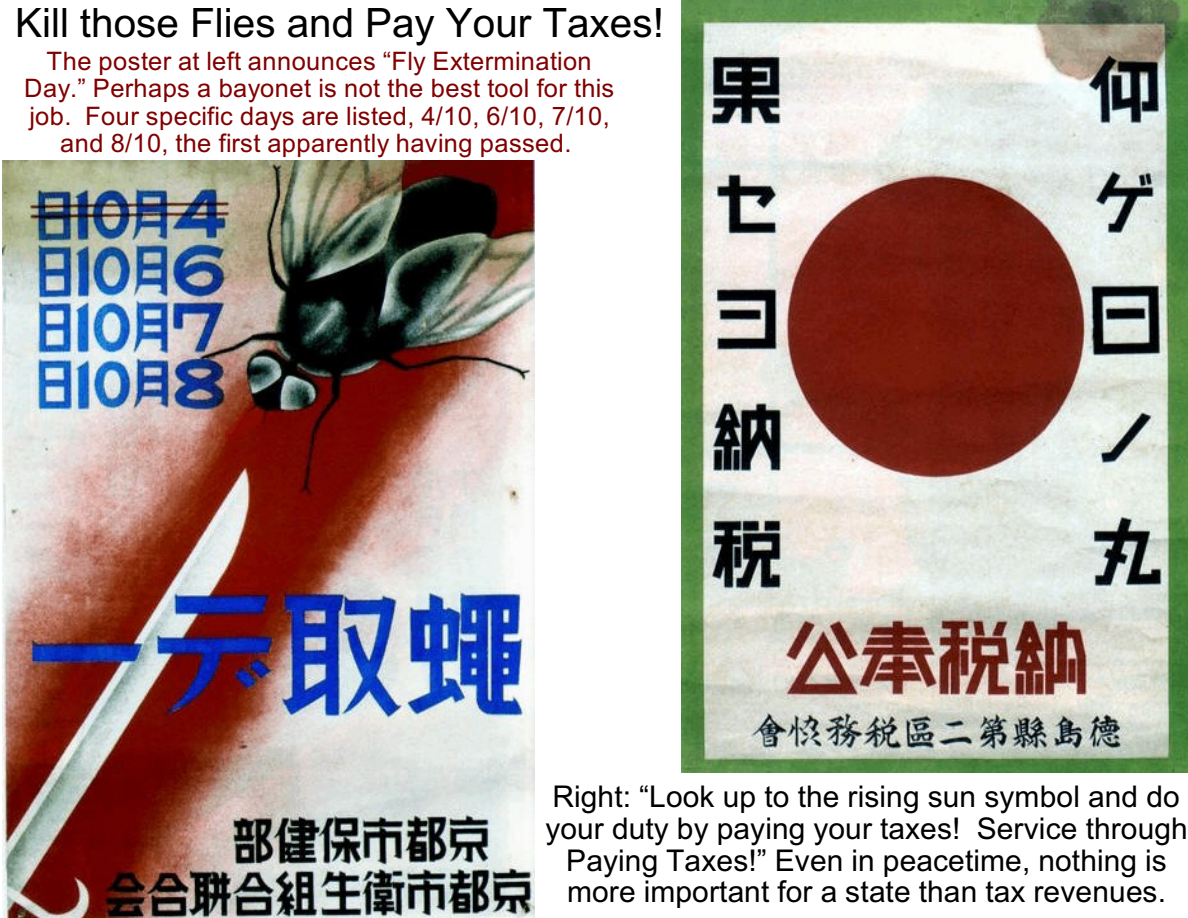
<style>
.page{position:relative;width:1188px;height:918px;background:#fff}
.page>*{position:absolute;margin:0;border:0;box-sizing:border-box;transform-origin:0 0}
.t1{font:40.5px "Arial";color:#000}
.t2{font:30px/31.7px "Arial";letter-spacing:.005em;color:#000;text-align:center}
.t3{font:25.5px/27.6px "Arial";letter-spacing:.015em;color:#800000;text-align:center}
</style>
<div class="page">
<img style="left:3px;top:160px;width:532px;height:758px">
<img style="left:681px;top:0;width:507px;height:772px">
<h1 class="t1" style="left:15px;top:8px;width:650px">Kill those Flies and Pay Your Taxes!</h1>
<p class="t3" style="left:24px;top:49px;width:591px">The poster at left announces “Fly Extermination Day.” Perhaps a bayonet is not the best tool for this job. Four specific days are listed, 4/10, 6/10, 7/10, and 8/10, the first apparently having passed.</p>
<p class="t2" style="left:545px;top:784px;width:644px">Right: “Look up to the rising sun symbol and do your duty by paying your taxes! Service through Paying Taxes!” Even in peacetime, nothing is more important for a state than tax revenues.</p>
</div>
